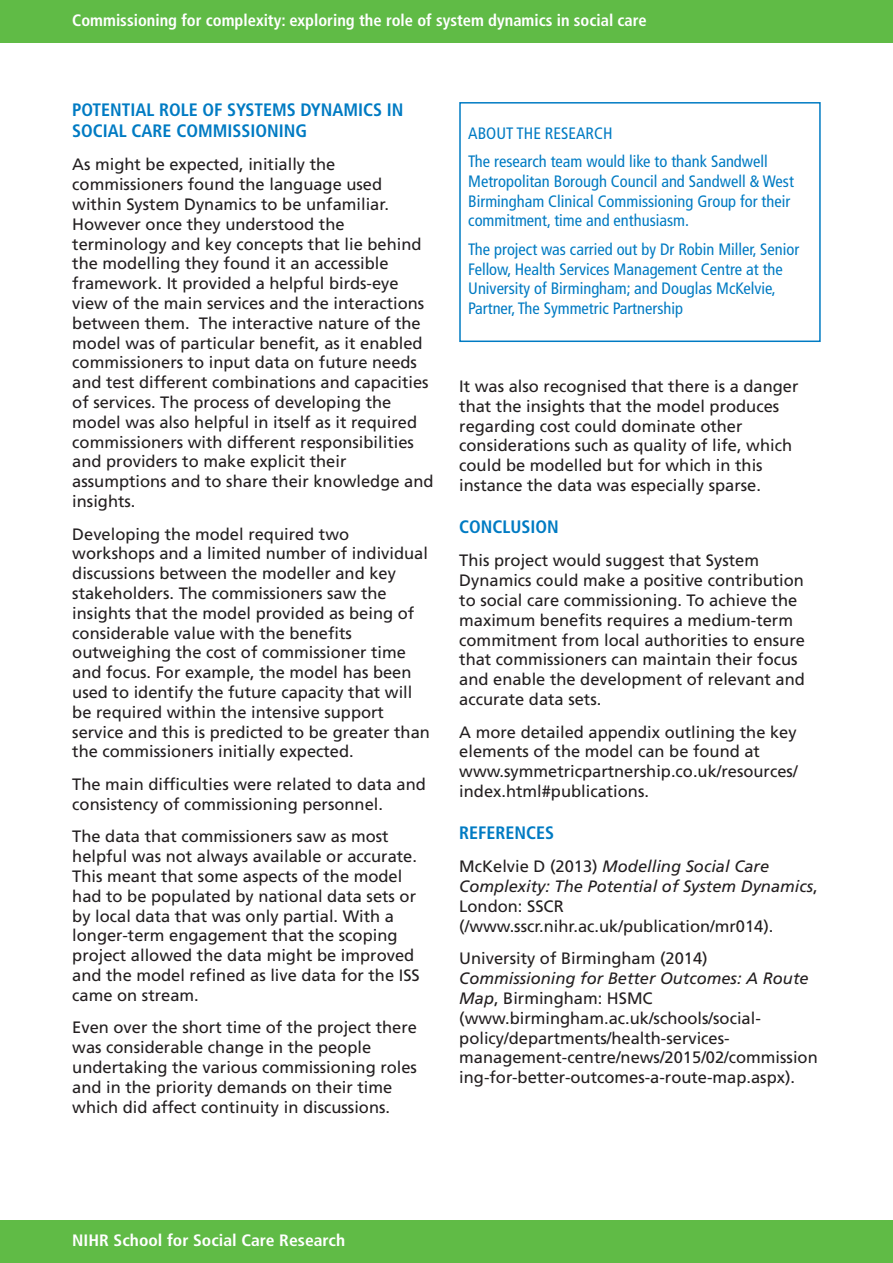
<style>
.page{position:relative;width:893px;height:1263px;background:#fff}
.page>*{position:absolute;margin:0;border:0;box-sizing:border-box;transform-origin:0 0}
.t1{font:700 condensed 18px/21.6px "Frutiger";color:#007bc3}
.t2{font:16.5px/19.8px "Frutiger";color:#231f20}
.t3{font:condensed 16.5px/19.8px "Frutiger";color:#007bc3}
.t4{font:700 condensed 16.5px "Frutiger";color:#fff}
.t5{font:700 condensed 16.5px "Frutiger";color:#fff;scale:1.07 1}
.s1{font-style:italic}
</style>
<div class="page">
<div style="left:0;top:1220px;width:893px;height:43px;background:#60bb46"></div>
<div style="left:0;top:0;width:893px;height:43px;background:#60bb46"></div>
<div style="left:459px;top:102px;width:362px;height:240px;border:2px solid #007bc3"></div>
<p class="t4" style="left:72px;top:13px;width:576px">Commissioning for complexity: exploring the role of system dynamics in social care</p>
<p class="t1" style="left:72px;top:100px;width:333px">POTENTIAL ROLE OF SYSTEMS DYNAMICS IN<br>SOCIAL CARE COMMISSIONING</p>
<p class="t2" style="left:72px;top:156px;width:363px">As might be expected, initially the commissioners found the language used within System Dynamics to be unfamiliar.<br>However once they understood the terminology and key concepts that lie behind the modelling they found it an accessible framework. It provided a helpful birds-eye view of the main services and the interactions between them. The interactive nature of the model was of particular benefit, as it enabled commissioners to input data on future needs and test different combinations and capacities of services. The process of developing the model was also helpful in itself as it required commissioners with different responsibilities and providers to make explicit their assumptions and to share their knowledge and insights.</p>
<p class="t2" style="left:72px;top:525px;width:359px">Developing the model required two workshops and a limited number of individual discussions between the modeller and key stakeholders. The commissioners saw the insights that the model provided as being of considerable value with the benefits outweighing the cost of commissioner time and focus. For example, the model has been used to identify the future capacity that will be required within the intensive support service and this is predicted to be greater than the commissioners initially expected.</p>
<p class="t2" style="left:72px;top:776px;width:355px">The main difficulties were related to data and consistency of commissioning personnel.</p>
<p class="t2" style="left:72px;top:828px;width:349px">The data that commissioners saw as most helpful was not always available or accurate.<br>This meant that some aspects of the model had to be populated by national data sets or by local data that was only partial. With a longer-term engagement that the scoping project allowed the data might be improved and the model refined as live data for the ISS came on stream.</p>
<p class="t2" style="left:72px;top:1019px;width:346px">Even over the short time of the project there was considerable change in the people undertaking the various commissioning roles and in the priority demands on their time which did affect continuity in discussions.</p>
<p class="t3" style="left:468px;top:120px;width:301px;line-height:28.3px">ABOUT THE RESEARCH<br>The research team would like to thank Sandwell</p>
<p class="t3" style="left:468px;top:173px;width:327px">Metropolitan Borough Council and Sandwell &amp; West<br>Birmingham Clinical Commissioning Group for their commitment, time and enthusiasm.</p>
<p class="t3" style="left:468px;top:240px;width:333px">The project was carried out by Dr Robin Miller, Senior Fellow, Health Services Management Centre at the University of Birmingham; and Douglas McKelvie, Partner, The Symmetric Partnership</p>
<p class="t2" style="left:459px;top:378px;width:341px">It was also recognised that there is a danger that the insights that the model produces regarding cost could dominate other considerations such as quality of life, which could be modelled but for which in this instance the data was especially sparse.</p>
<p class="t1" style="left:459px;top:517px;width:101px">CONCLUSION</p>
<p class="t2" style="left:459px;top:552px;width:347px">This project would suggest that System Dynamics could make a positive contribution to social care commissioning. To achieve the maximum benefits requires a medium-term commitment from local authorities to ensure that commissioners can maintain their focus and enable the development of relevant and accurate data sets.</p>
<p class="t2" style="left:459px;top:723px;width:340px">A more detailed appendix outlining the key elements of the model can be found at www.symmetricpartnership.co.uk/resources/ index.html#publications.</p>
<p class="t1" style="left:459px;top:823px;width:97px">REFERENCES</p>
<p class="t2" style="left:459px;top:858px;width:360px">McKelvie D (2013) <span class="s1">Modelling Social Care Complexity: The Potential of System Dynamics</span>, London: SSCR (/www.sscr.nihr.ac.uk/publication/mr014).</p>
<p class="t2" style="left:459px;top:950px;width:250px">University of Birmingham (2014)</p>
<p class="t2" style="left:459px;top:970px;width:360px"><span class="s1">Commissioning for Better Outcomes: A Route Map</span>, Birmingham: HSMC (www.birmingham.ac.uk/schools/social&shy;policy/departments/health-services&shy;management-centre/news/2015/02/commission ing-for-better-outcomes-a-route-map.aspx).</p>
<p class="t5" style="left:72px;top:1234px;width:257px">NIHR School for Social Care Research</p>
</div>
